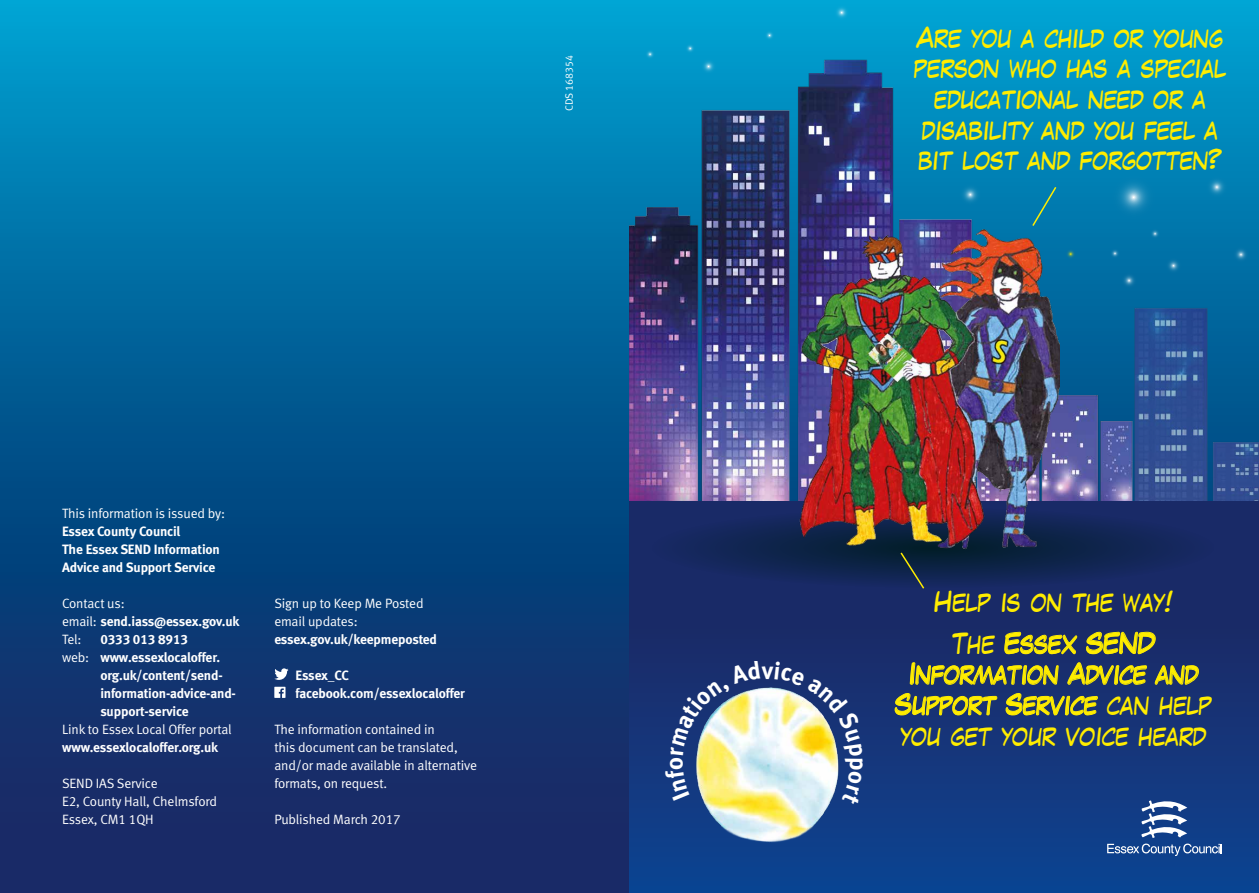
<style>
.page{position:relative;width:1259px;height:893px;background:#fff}
.page>*{position:absolute;margin:0;border:0;box-sizing:border-box;transform-origin:0 0}
.t1{font:23.7px/30.6px "Laffayette Comic Pro";color:#ffed00;text-align:center}
.t2{font:13.5px/18px "Meta Bold LF";letter-spacing:-.01em;color:#fff}
.t3{font:13.5px/18px "Meta Normal LF";letter-spacing:-.01em;color:#fff}
.t4{font:10.65px "Meta Normal LF";color:#fff}
.s1{font-family:"Meta Normal LF"}
</style>
<div class="page">
<div style="left:0;top:0;width:1259px;height:893px;background:linear-gradient(to bottom,#0098ca,#151856)"></div>
<img style="left:629px;top:0;width:630px;height:502px">
<img style="left:1132px;top:299px;width:127px;height:203px">
<div style="left:629px;top:502px;width:630px;height:391px;background:linear-gradient(to bottom,#1d245d,#0e418e)"></div>
<img style="left:683px;top:670px;width:221px;height:223px">
<svg style="left:1004px;top:632px;width:73px;height:22px;background:#5a624a"></svg>
<svg style="left:1086px;top:632px;width:69px;height:22px;background:#5a624a"></svg>
<svg style="left:910px;top:662px;width:148px;height:23px;background:#546050"></svg>
<svg style="left:1067px;top:662px;width:80px;height:23px;background:#515d52"></svg>
<svg style="left:1154px;top:665px;width:45px;height:20px"></svg>
<svg style="left:894px;top:693px;width:103px;height:22px;background:#536254"></svg>
<svg style="left:1005px;top:693px;width:93px;height:22px;background:#576552"></svg>
<svg style="left:1107px;top:844px;width:115px;height:12px"></svg>
<svg style="left:1141px;top:800px;width:46px;height:38px"></svg>
<svg style="left:1031px;top:185px;width:26px;height:32px"></svg>
<svg style="left:651px;top:507px;width:563px;height:81px;background:#132658"></svg>
<img style="left:790px;top:217px;width:269px;height:351px">
<svg style="left:899px;top:551px;width:26px;height:39px"></svg>
<svg style="left:955px;top:179px;width:29px;height:30px"></svg>
<svg style="left:1104px;top:168px;width:58px;height:58px;background:#0d83b4"></svg>
<svg style="left:1062px;top:246px;width:15px;height:15px"></svg>
<svg style="left:1201px;top:172px;width:30px;height:29px"></svg>
<svg style="left:1107px;top:246px;width:14px;height:14px"></svg>
<svg style="left:1147px;top:226px;width:15px;height:15px"></svg>
<svg style="left:1228px;top:242px;width:24px;height:24px"></svg>
<svg style="left:1160px;top:253px;width:25px;height:25px"></svg>
<svg style="left:642px;top:46px;width:15px;height:15px"></svg>
<svg style="left:682px;top:41px;width:15px;height:14px"></svg>
<svg style="left:829px;top:0;width:24px;height:24px"></svg>
<svg style="left:696px;top:54px;width:24px;height:24px"></svg>
<svg style="left:761px;top:28px;width:15px;height:14px"></svg>
<svg style="left:1116px;top:268px;width:25px;height:24px"></svg>
<svg style="left:274px;top:668px;width:14px;height:12px"></svg>
<svg style="left:274px;top:687px;width:11px;height:11px"></svg>
<svg style="left:665px;top:661px;width:198px;height:144px;background:#82919a"></svg>
<p class="t4" style="left:563px;top:111px;width:58px;rotate:-90deg">CDS 168354</p>
<p class="t3" style="left:62px;top:505px;width:164px">This information is issued by:</p>
<p class="t2" style="left:62px;top:522px;width:159px">Essex County Council<br>The Essex SEND Information<br>Advice and Support Service</p>
<p class="t3" style="left:62px;top:594px;width:64px">Contact us:</p>
<p class="t2" style="left:62px;top:612px;width:179px"><span class="s1">email:</span> send.iass@essex.gov.uk</p>
<p class="t3" style="left:62px;top:630px;width:21px">Tel:</p>
<p class="t2" style="left:100px;top:630px;width:89px">0333 013 8913</p>
<p class="t2" style="left:62px;top:648px;width:160px"><span class="s1">web:</span> www.essexlocaloffer.</p>
<p class="t2" style="left:100px;top:666px;width:124px">org.uk/content/send-</p>
<p class="t2" style="left:100px;top:684px;width:137px">information-advice-and-</p>
<p class="t2" style="left:100px;top:702px;width:90px">support-service</p>
<p class="t3" style="left:62px;top:720px;width:171px">Link to Essex Local Offer portal</p>
<p class="t2" style="left:62px;top:738px;width:158px">www.essexlocaloffer.org.uk</p>
<p class="t3" style="left:62px;top:774px;width:157px">SEND IAS Service<br>E2, County Hall, Chelmsford<br>Essex, CM1 1QH</p>
<p class="t3" style="left:274px;top:594px;width:151px">Sign up to Keep Me Posted email updates:</p>
<p class="t2" style="left:274px;top:630px;width:164px">essex.gov.uk/keepmeposted</p>
<p class="t2" style="left:296px;top:666px;width:171px">Essex_CC facebook.com/essexlocaloffer</p>
<p class="t3" style="left:274px;top:720px;width:204px">The information contained in<br>this document can be translated, and/or made available in alternative formats, on request.</p>
<p class="t3" style="left:274px;top:810px;width:128px">Published March 2017</p>
<h1 class="t1" style="left:914px;top:24px;width:314px">Are you a child or young person who has a special educational need or a disability and you feel a bit lost and forgotten?</h1>
<h1 class="t1" style="left:934px;top:583px;width:240px;line-height:41.4px">Help is on the way!<br>The Essex SEND</h1>
<h1 class="t1" style="left:895px;top:660px;width:318px">Information Advice and<br>Support Service can help you get your voice heard</h1>
</div>
